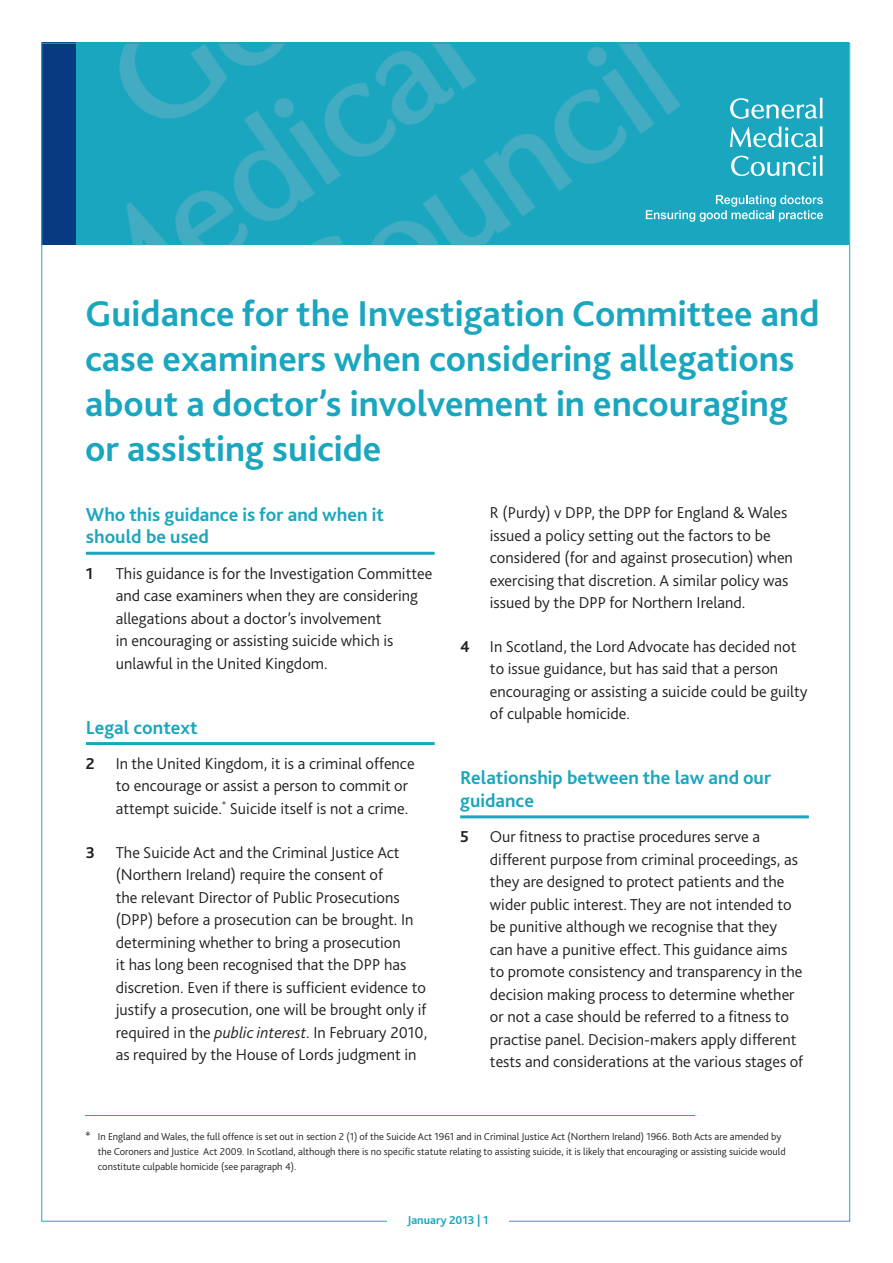
<style>
.page{position:relative;width:893px;height:1263px;background:#fff}
.page>*{position:absolute;margin:0;border:0;box-sizing:border-box;transform-origin:0 0}
.t1{font:700 37.5px/45px "Bliss 2";color:#1aa6be}
.t2{font:700 19.5px/22.5px "Bliss 2";color:#1aa6be}
.t3{font:300 16.5px/22.5px "Bliss 2";color:#231f20}
.t4{font:700 16.5px "Bliss 2";color:#231f20}
.t5{font:700 12px "Bliss 2";color:#1aa6be}
.t6{font:300 10.5px/15px "Bliss 2";color:#231f20}
.s1{font-weight:700}
.s2{font-style:italic}
.s3{font-size:12px}
</style>
<div class="page">
<div style="left:41px;top:43px;width:808px;height:202px;background:#1aa6be"></div>
<img style="left:119px;top:45px;width:658px;height:200px">
<svg style="left:646px;top:195px;width:177px;height:27px"></svg>
<svg style="left:730px;top:98px;width:93px;height:21px"></svg>
<svg style="left:730px;top:126px;width:93px;height:21px"></svg>
<svg style="left:731px;top:155px;width:92px;height:21px"></svg>
<div style="left:43px;top:43px;width:33px;height:202px;background:#083a82"></div>
<hr style="left:86px;top:552px;width:349px;height:3px;background:#1aa6be">
<hr style="left:86px;top:742px;width:349px;height:3px;background:#1aa6be">
<hr style="left:460px;top:815px;width:349px;height:3px;background:#1aa6be">
<hr style="left:85px;top:1115px;width:610px;height:1px;background:#1aa6be">
<h1 class="t1" style="left:85px;top:290px;width:736px">Guidance for the Investigation Committee and case examiners when considering allegations about a doctor’s involvement in encouraging or assisting suicide</h1>
<p class="t2" style="left:86px;top:502px;width:299px">Who this guidance is for and when it should be used</p>
<p class="t4" style="left:86px;top:563px;width:9px">1</p>
<p class="t3" style="left:116px;top:561px;width:318px">This guidance is for the Investigation Committee and case examiners when they are considering allegations about a doctor’s involvement<br>in encouraging or assisting suicide which is unlawful in the United Kingdom.</p>
<p class="t3" style="left:490px;top:501px;width:305px">R (Purdy) v DPP, the DPP for England &amp; Wales issued a policy setting out the factors to be considered (for and against prosecution) when exercising that discretion. A similar policy was issued by the DPP for Northern Ireland.</p>
<p class="t3" style="left:490px;top:635px;width:319px;text-indent:-30px"><span class="s1">4</span> In Scotland, the Lord Advocate has decided not to issue guidance, but has said that a person encouraging or assisting a suicide could be guilty of culpable homicide.</p>
<p class="t2" style="left:86px;top:715px;width:113px">Legal context</p>
<p class="t4" style="left:86px;top:753px;width:10px">2</p>
<p class="t3" style="left:116px;top:752px;width:300px">In the United Kingdom, it is a criminal offence to encourage or assist a person to commit or attempt suicide.<sup>*</sup> Suicide itself is not a crime.</p>
<p class="t3" style="left:116px;top:840px;width:313px;text-indent:-30px"><span class="s1">3</span> The Suicide Act and the Criminal Justice Act (Northern Ireland) require the consent of<br>the relevant Director of Public Prosecutions (DPP) before a prosecution can be brought. In determining whether to bring a prosecution<br>it has long been recognised that the DPP has discretion. Even if there is sufficient evidence to justify a prosecution, one will be brought only if required in the <span class="s2">public interest</span>. In February 2010, as required by the House of Lords judgment in</p>
<p class="t2" style="left:460px;top:766px;width:312px">Relationship between the law and our guidance</p>
<p class="t4" style="left:460px;top:826px;width:10px">5</p>
<p class="t3" style="left:490px;top:825px;width:315px">Our fitness to practise procedures serve a different purpose from criminal proceedings, as they are designed to protect patients and the wider public interest. They are not intended to be punitive although we recognise that they can have a punitive effect. This guidance aims to promote consistency and transparency in the decision making process to determine whether or not a case should be referred to a fitness to practise panel. Decision-makers apply different tests and considerations at the various stages of</p>
<p class="t6" style="left:98px;top:1129px;width:689px;text-indent:-13px"><span class="s3">*</span> In England and Wales, the full offence is set out in section 2 (1) of the Suicide Act 1961 and in Criminal Justice Act (Northern Ireland) 1966. Both Acts are amended by the Coroners and Justice Act 2009. In Scotland, although there is no specific statute relating to assisting suicide, it is likely that encouraging or assisting suicide would constitute culpable homicide (see paragraph 4).</p>
<p class="t5" style="left:407px;top:1213px;width:83px">January 2013 | 1</p>
</div>
